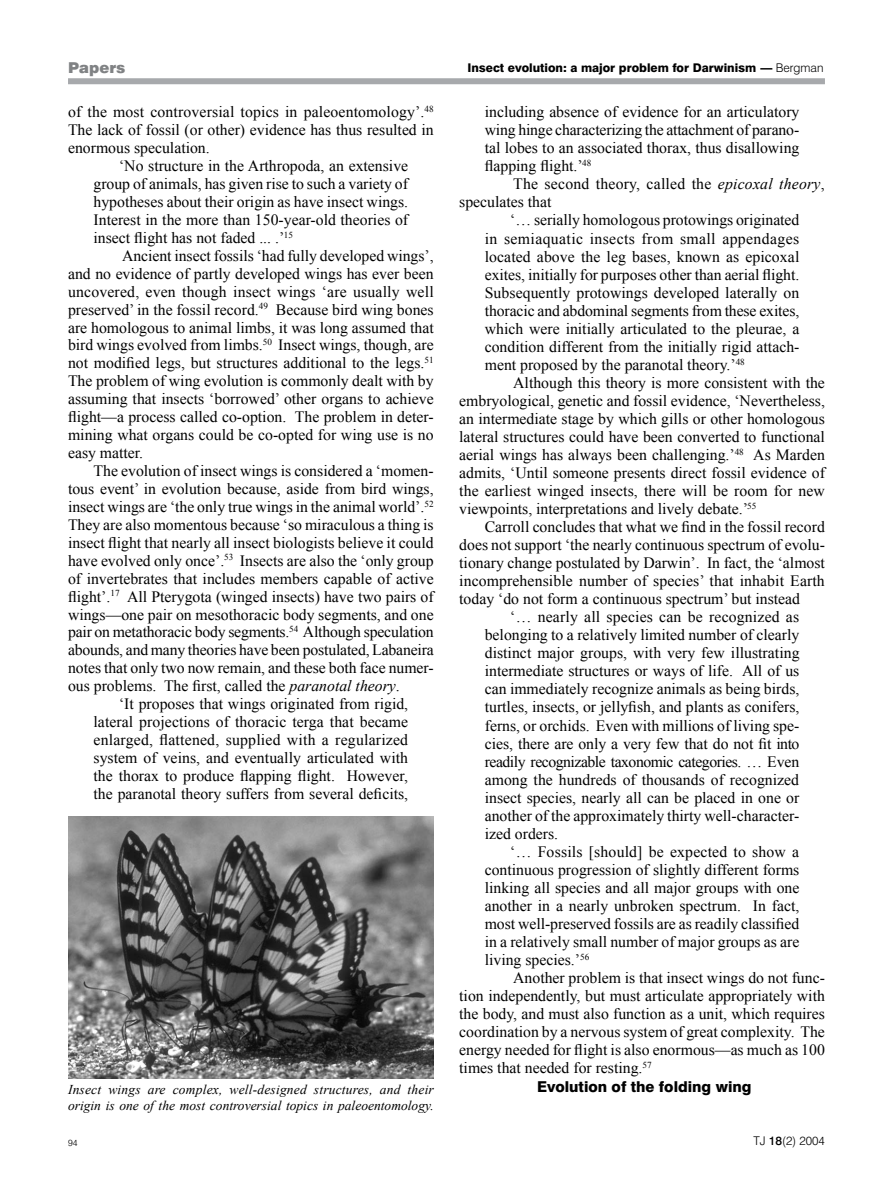
<style>
.page{position:relative;width:893px;height:1191px;background:#fff}
.page>*{position:absolute;margin:0;border:0;box-sizing:border-box;transform-origin:0 0}
.t1{font:15.75px/18px "Times New Roman";color:#000;text-align:justify}
.t2{font:15.75px "Times New Roman";letter-spacing:-.03em;color:#000}
.t3{font:15.75px "Times New Roman";letter-spacing:.025em;color:#000}
.t4{font:800 15px "Swiss 721 BT";color:#000}
.t5{font:900 15px "Swiss 721 BT";color:#808284}
.t6{font:italic 13.5px "Times New Roman";color:#000}
.t7{font:800 12px "Swiss 721 BT";color:#000}
.t8{font:300 12px "Swiss 721 BT";color:#000}
.t9{font:300 9px "Swiss 721 BT";color:#000}
.s1{font-weight:300}
.s2{font-style:italic}
.s3{font-weight:500}
</style>
<div class="page">
<div style="left:68px;top:78px;width:757px;height:6px;background:#a7a9ac"></div>
<img style="left:69px;top:816px;width:365px;height:262px">
<p class="t5" style="left:68px;top:58px;width:59px">Papers</p>
<p class="t7" style="left:467px;top:60px;width:358px">Insect evolution: a major problem for Darwinism — <span class="s1">Bergman</span></p>
<p class="t1" style="left:68px;top:103px;width:367px">of the most controversial topics in paleoentomology’.<sup>48</sup></p>
<p class="t1" style="left:68px;top:121px;width:367px">The lack of fossil (or other) evidence has thus resulted in</p>
<p class="t1" style="left:68px;top:139px;width:143px">enormous speculation.</p>
<p class="t1" style="left:119px;top:156px;width:291px">‘No structure in the Arthropoda, an extensive</p>
<p class="t1" style="left:94px;top:174px;width:316px">group of animals, has given rise to such a variety of</p>
<p class="t1" style="left:94px;top:192px;width:316px">hypotheses about their origin as have insect wings.</p>
<p class="t1" style="left:94px;top:210px;width:316px">Interest in the more than 150-year-old theories of</p>
<p class="t1" style="left:94px;top:228px;width:201px">insect flight has not faded ... .’<sup>15</sup></p>
<p class="t1" style="left:122px;top:246px;width:313px">Ancient insect fossils ‘had fully developed wings’,</p>
<p class="t1" style="left:68px;top:264px;width:367px">and no evidence of partly developed wings has ever been</p>
<p class="t1" style="left:68px;top:282px;width:367px">uncovered, even though insect wings ‘are usually well</p>
<p class="t1" style="left:68px;top:300px;width:367px">preserved’ in the fossil record.<sup>49</sup> Because bird wing bones</p>
<p class="t1" style="left:68px;top:318px;width:367px">are homologous to animal limbs, it was long assumed that</p>
<p class="t1" style="left:68px;top:336px;width:367px">bird wings evolved from limbs.<sup>50</sup> Insect wings, though, are</p>
<p class="t1" style="left:68px;top:354px;width:367px">not modified legs, but structures additional to the legs.<sup>51</sup></p>
<p class="t1" style="left:68px;top:372px;width:367px">The problem of wing evolution is commonly dealt with by</p>
<p class="t1" style="left:68px;top:390px;width:367px">assuming that insects ‘borrowed’ other organs to achieve</p>
<p class="t1" style="left:68px;top:408px;width:367px">flight—a process called co-option. The problem in deter-</p>
<p class="t1" style="left:68px;top:425px;width:367px">mining what organs could be co-opted for wing use is no</p>
<p class="t1" style="left:68px;top:443px;width:77px">easy matter.</p>
<p class="t1" style="left:94px;top:461px;width:342px">The evolution of insect wings is considered a ‘momen-</p>
<p class="t1" style="left:68px;top:479px;width:367px">tous event’ in evolution because, aside from bird wings,</p>
<p class="t1" style="left:68px;top:497px;width:367px">insect wings are ‘the only true wings in the animal world’.<sup>52</sup></p>
<p class="t1" style="left:68px;top:515px;width:367px">They are also momentous because ‘so miraculous a thing is</p>
<p class="t1" style="left:68px;top:533px;width:367px">insect flight that nearly all insect biologists believe it could</p>
<p class="t1" style="left:68px;top:551px;width:367px">have evolved only once’.<sup>53</sup> Insects are also the ‘only group</p>
<p class="t1" style="left:68px;top:569px;width:367px">of invertebrates that includes members capable of active</p>
<p class="t1" style="left:68px;top:587px;width:367px">flight’.<sup>17</sup> All Pterygota (winged insects) have two pairs of</p>
<p class="t1" style="left:68px;top:605px;width:367px">wings—one pair on mesothoracic body segments, and one</p>
<p class="t1" style="left:68px;top:623px;width:367px">pair on metathoracic body segments.<sup>54</sup> Although speculation</p>
<p class="t1" style="left:68px;top:641px;width:367px">abounds, and many theories have been postulated, Labaneira</p>
<p class="t1" style="left:68px;top:659px;width:367px">notes that only two now remain, and these both face numer-</p>
<p class="t1" style="left:68px;top:676px;width:333px">ous problems. The first, called the <span class="s2">paranotal theory</span>.</p>
<p class="t1" style="left:119px;top:694px;width:291px">‘It proposes that wings originated from rigid,</p>
<p class="t1" style="left:94px;top:712px;width:316px">lateral projections of thoracic terga that became</p>
<p class="t1" style="left:94px;top:730px;width:316px">enlarged, flattened, supplied with a regularized</p>
<p class="t1" style="left:94px;top:748px;width:316px">system of veins, and eventually articulated with</p>
<p class="t1" style="left:94px;top:766px;width:316px">the thorax to produce flapping flight. However,</p>
<p class="t1" style="left:94px;top:784px;width:316px">the paranotal theory suffers from several deficits,</p>
<p class="t1" style="left:485px;top:103px;width:316px">including absence of evidence for an articulatory wing hinge characterizing the attachment of parano&shy;tal lobes to an associated thorax, thus disallowing flapping flight.’<sup>48</sup></p>
<p class="t1" style="left:513px;top:175px;width:313px">The second theory, called the <span class="s2">epicoxal theory</span>,</p>
<p class="t1" style="left:459px;top:193px;width:94px">speculates that</p>
<p class="t1" style="left:510px;top:211px;width:291px">‘… serially homologous protowings originated</p>
<p class="t3" style="left:485px;top:228px;width:316px">in semiaquatic insects from small appendages</p>
<p class="t1" style="left:485px;top:247px;width:316px">located above the leg bases, known as epicoxal</p>
<p class="t1" style="left:485px;top:265px;width:316px">exites, initially for purposes other than aerial flight.</p>
<p class="t1" style="left:485px;top:283px;width:316px">Subsequently protowings developed laterally on</p>
<p class="t1" style="left:485px;top:301px;width:316px">thoracic and abdominal segments from these exites,</p>
<p class="t1" style="left:485px;top:319px;width:316px">which were initially articulated to the pleurae, a</p>
<p class="t1" style="left:485px;top:337px;width:316px">condition different from the initially rigid attach-</p>
<p class="t1" style="left:485px;top:355px;width:262px">ment proposed by the paranotal theory.’<sup>48</sup></p>
<p class="t1" style="left:513px;top:373px;width:313px">Although this theory is more consistent with the</p>
<p class="t1" style="left:459px;top:391px;width:367px">embryological, genetic and fossil evidence, ‘Nevertheless,</p>
<p class="t1" style="left:459px;top:409px;width:367px">an intermediate stage by which gills or other homologous</p>
<p class="t1" style="left:459px;top:427px;width:367px">lateral structures could have been converted to functional</p>
<p class="t1" style="left:459px;top:445px;width:367px">aerial wings has always been challenging.’<sup>48</sup> As Marden</p>
<p class="t1" style="left:459px;top:463px;width:367px">admits, ‘Until someone presents direct fossil evidence of</p>
<p class="t1" style="left:459px;top:481px;width:367px">the earliest winged insects, there will be room for new</p>
<p class="t1" style="left:459px;top:499px;width:299px">viewpoints, interpretations and lively debate.’<sup>55</sup></p>
<p class="t1" style="left:485px;top:517px;width:342px">Carroll concludes that what we find in the fossil record</p>
<p class="t1" style="left:459px;top:535px;width:367px">does not support ‘the nearly continuous spectrum of evolu-</p>
<p class="t1" style="left:459px;top:553px;width:367px">tionary change postulated by Darwin’. In fact, the ‘almost</p>
<p class="t1" style="left:459px;top:571px;width:367px">incomprehensible number of species’ that inhabit Earth</p>
<p class="t1" style="left:459px;top:590px;width:342px">today ‘do not form a continuous spectrum’ but instead</p>
<p class="t1" style="left:510px;top:608px;width:290px">‘… nearly all species can be recognized as</p>
<p class="t1" style="left:485px;top:626px;width:316px">belonging to a relatively limited number of clearly</p>
<p class="t1" style="left:485px;top:644px;width:316px">distinct major groups, with very few illustrating</p>
<p class="t1" style="left:485px;top:662px;width:316px">intermediate structures or ways of life. All of us</p>
<p class="t1" style="left:485px;top:680px;width:316px">can immediately recognize animals as being birds,</p>
<p class="t1" style="left:485px;top:698px;width:316px">turtles, insects, or jellyfish, and plants as conifers,</p>
<p class="t1" style="left:485px;top:716px;width:316px">ferns, or orchids. Even with millions of living spe-</p>
<p class="t1" style="left:485px;top:734px;width:316px">cies, there are only a very few that do not fit into</p>
<p class="t2" style="left:485px;top:750px;width:316px">readily recognizable taxonomic categories. … Even</p>
<p class="t1" style="left:485px;top:770px;width:316px">among the hundreds of thousands of recognized</p>
<p class="t1" style="left:485px;top:788px;width:316px">insect species, nearly all can be placed in one or</p>
<p class="t1" style="left:485px;top:806px;width:316px">another of the approximately thirty well-character-</p>
<p class="t1" style="left:485px;top:824px;width:75px">ized orders.</p>
<p class="t1" style="left:510px;top:842px;width:290px">‘… Fossils [should] be expected to show a</p>
<p class="t1" style="left:485px;top:860px;width:316px">continuous progression of slightly different forms</p>
<p class="t1" style="left:485px;top:878px;width:316px">linking all species and all major groups with one</p>
<p class="t1" style="left:485px;top:896px;width:316px">another in a nearly unbroken spectrum. In fact,</p>
<p class="t1" style="left:485px;top:914px;width:316px">most well-preserved fossils are as readily classified</p>
<p class="t1" style="left:485px;top:932px;width:316px">in a relatively small number of major groups as are</p>
<p class="t1" style="left:485px;top:950px;width:106px">living species.’<sup>56</sup></p>
<p class="t1" style="left:513px;top:968px;width:313px">Another problem is that insect wings do not func-</p>
<p class="t1" style="left:459px;top:986px;width:367px">tion independently, but must articulate appropriately with</p>
<p class="t1" style="left:459px;top:1004px;width:367px">the body, and must also function as a unit, which requires</p>
<p class="t1" style="left:459px;top:1022px;width:367px">coordination by a nervous system of great complexity. The</p>
<p class="t1" style="left:459px;top:1040px;width:367px">energy needed for flight is also enormous—as much as 100</p>
<p class="t1" style="left:459px;top:1058px;width:194px">times that needed for resting.<sup>57</sup></p>
<p class="t6" style="left:68px;top:1080px;width:367px">Insect wings are complex, well-designed structures, and their</p>
<p class="t4" style="left:537px;top:1077px;width:216px">Evolution of the folding wing</p>
<p class="t6" style="left:68px;top:1096px;width:367px">origin is one of the most controversial topics in paleoentomology.</p>
<p class="t9" style="left:68px;top:1137px;width:11px">94</p>
<p class="t8" style="left:753px;top:1133px;width:73px">TJ <span class="s3">18</span>(2) 2004</p>
</div>
